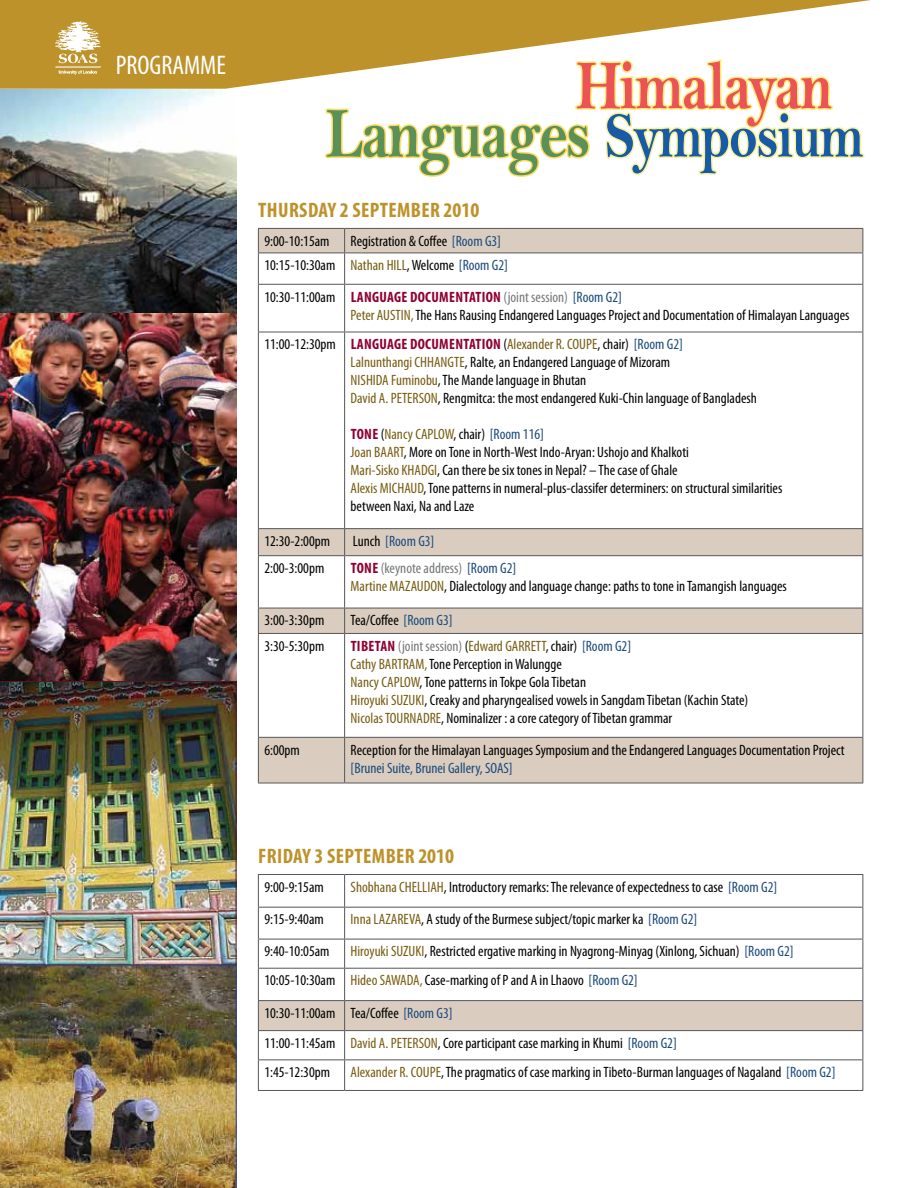
<style>
.page{position:relative;width:918px;height:1188px;background:#fff}
.page>*{position:absolute;margin:0;border:0;box-sizing:border-box;transform-origin:0 0}
.t1{font:71.4px "Bell MT Bold";letter-spacing:-.03em;color:#5b9056;scale:.83 1}
.t2{font:70.2px "Bell MT Bold";letter-spacing:-.03em;color:#ec5356;scale:.83 1}
.t3{font:condensed 27px "Myriad Pro";color:#fff}
.t4{font:700 condensed 21px "Myriad Pro";letter-spacing:.02em;color:#bd922b}
.t5{font:condensed 15px/18px "Myriad Pro";color:#000}
.t6{font:condensed 15px "Myriad Pro";color:#1b4a7c}
.s1{font-size:64.8px;color:#185aa5}
.s2{color:#1b4a7c}
.s3{color:#775c11}
.s4{font-weight:700;color:#8f0032}
.s5{color:#757779}
.s6{color:#000}
</style>
<div class="page">
<svg style="left:0;top:0;width:871px;height:89px;fill:#bd922b"></svg>
<img style="left:54px;top:20px;width:48px;height:55px">
<img style="left:0;top:89px;width:237px;height:592px">
<img style="left:0;top:681px;width:237px;height:284px">
<img style="left:0;top:965px;width:237px;height:223px">
<svg style="left:323px;top:53px;width:543px;height:124px"></svg>
<svg style="left:259px;top:529px;width:603px;height:254px"></svg>
<svg style="left:258px;top:228px;width:605px;height:25px"></svg>
<hr style="left:258px;top:253px;width:87px;height:1px;background:#565659">
<hr style="left:258px;top:253px;width:1px;height:31px;background:#565659">
<hr style="left:345px;top:253px;width:518px;height:1px;background:#565659">
<hr style="left:344px;top:253px;width:1px;height:31px;background:#565659">
<hr style="left:862px;top:253px;width:1px;height:31px;background:#565659">
<hr style="left:258px;top:284px;width:87px;height:1px;background:#565659">
<hr style="left:258px;top:285px;width:1px;height:47px;background:#565659">
<hr style="left:345px;top:284px;width:518px;height:1px;background:#565659">
<hr style="left:344px;top:285px;width:1px;height:47px;background:#565659">
<hr style="left:862px;top:285px;width:1px;height:47px;background:#565659">
<hr style="left:258px;top:332px;width:87px;height:1px;background:#565659">
<hr style="left:258px;top:332px;width:1px;height:196px;background:#565659">
<hr style="left:345px;top:332px;width:518px;height:1px;background:#565659">
<hr style="left:344px;top:332px;width:1px;height:196px;background:#565659">
<hr style="left:862px;top:332px;width:1px;height:196px;background:#565659">
<hr style="left:258px;top:528px;width:87px;height:1px;background:#565659">
<svg style="left:258px;top:529px;width:1px;height:26px"></svg>
<hr style="left:345px;top:528px;width:518px;height:1px;background:#565659">
<svg style="left:344px;top:529px;width:1px;height:26px"></svg>
<svg style="left:862px;top:529px;width:1px;height:26px"></svg>
<hr style="left:258px;top:555px;width:87px;height:1px;background:#565659">
<hr style="left:258px;top:556px;width:1px;height:52px;background:#565659">
<hr style="left:345px;top:555px;width:518px;height:1px;background:#565659">
<hr style="left:344px;top:556px;width:1px;height:52px;background:#565659">
<hr style="left:862px;top:556px;width:1px;height:52px;background:#565659">
<hr style="left:258px;top:608px;width:87px;height:1px;background:#565659">
<svg style="left:258px;top:608px;width:1px;height:25px"></svg>
<hr style="left:345px;top:608px;width:518px;height:1px;background:#565659">
<svg style="left:344px;top:608px;width:1px;height:25px"></svg>
<svg style="left:862px;top:608px;width:1px;height:25px"></svg>
<hr style="left:258px;top:633px;width:87px;height:1px;background:#565659">
<hr style="left:258px;top:634px;width:1px;height:103px;background:#565659">
<hr style="left:345px;top:633px;width:518px;height:1px;background:#565659">
<hr style="left:344px;top:634px;width:1px;height:103px;background:#565659">
<hr style="left:862px;top:634px;width:1px;height:103px;background:#565659">
<hr style="left:258px;top:737px;width:87px;height:1px;background:#565659">
<hr style="left:258px;top:738px;width:1px;height:45px;background:#565659">
<hr style="left:345px;top:737px;width:518px;height:1px;background:#565659">
<hr style="left:344px;top:738px;width:1px;height:45px;background:#565659">
<hr style="left:862px;top:738px;width:1px;height:45px;background:#565659">
<hr style="left:258px;top:783px;width:87px;height:1px;background:#565659">
<hr style="left:345px;top:783px;width:518px;height:1px;background:#565659">
<hr style="left:258px;top:874px;width:87px;height:1px;background:#565659">
<hr style="left:258px;top:875px;width:1px;height:32px;background:#565659">
<hr style="left:345px;top:874px;width:518px;height:1px;background:#565659">
<hr style="left:344px;top:875px;width:1px;height:32px;background:#565659">
<hr style="left:862px;top:875px;width:1px;height:32px;background:#565659">
<hr style="left:258px;top:907px;width:87px;height:1px;background:#565659">
<hr style="left:258px;top:908px;width:1px;height:31px;background:#565659">
<hr style="left:345px;top:907px;width:518px;height:1px;background:#565659">
<hr style="left:344px;top:908px;width:1px;height:31px;background:#565659">
<hr style="left:862px;top:908px;width:1px;height:31px;background:#565659">
<hr style="left:258px;top:939px;width:87px;height:1px;background:#565659">
<svg style="left:258px;top:939px;width:1px;height:29px"></svg>
<hr style="left:345px;top:939px;width:518px;height:1px;background:#565659">
<svg style="left:344px;top:939px;width:1px;height:29px"></svg>
<svg style="left:862px;top:939px;width:1px;height:29px"></svg>
<hr style="left:258px;top:968px;width:87px;height:1px;background:#565659">
<hr style="left:258px;top:969px;width:1px;height:31px;background:#565659">
<hr style="left:345px;top:968px;width:518px;height:1px;background:#565659">
<hr style="left:344px;top:969px;width:1px;height:31px;background:#565659">
<hr style="left:862px;top:969px;width:1px;height:31px;background:#565659">
<hr style="left:258px;top:1000px;width:87px;height:1px;background:#565659">
<hr style="left:345px;top:1000px;width:518px;height:1px;background:#565659">
<svg style="left:258px;top:1001px;width:605px;height:58px"></svg>
<hr style="left:258px;top:1059px;width:87px;height:1px;background:#565659">
<hr style="left:258px;top:1060px;width:1px;height:30px;background:#565659">
<hr style="left:345px;top:1059px;width:518px;height:1px;background:#565659">
<hr style="left:344px;top:1060px;width:1px;height:30px;background:#565659">
<hr style="left:862px;top:1060px;width:1px;height:30px;background:#565659">
<hr style="left:258px;top:1090px;width:87px;height:1px;background:#565659">
<hr style="left:345px;top:1090px;width:518px;height:1px;background:#565659">
<h3 class="t3" style="left:116px;top:49px;width:112px">PROGRAMME</h3>
<h2 class="t2" style="left:576px;top:44px;width:310px">Himalayan</h2>
<h1 class="t1" style="left:326px;top:91px;width:650px">Languages <span class="s1">Symposium</span></h1>
<h3 class="t4" style="left:258px;top:197px;width:223px">THURSDAY 2 SEPTEMBER 2010</h3>
<p class="t5" style="left:264px;top:228px;width:245px;line-height:24.5px;text-indent:86px">Registration &amp; Coffee <span class="s2">[Room G3]<br></span>10:15-10:30am <span class="s3">Nathan HILL</span>, Welcome <span class="s2">[Room G2]</span></p>
<p class="t5" style="left:351px;top:287px;width:500px;text-indent:-86px">10:30-11:00am <span class="s4">LANGUAGE DOCUMENTATION</span> <span class="s5">(joint session)</span> <span class="s2">[Room G2]<br></span><span class="s3">Peter AUSTIN,</span> The Hans Rausing Endangered Languages Project and Documentation of Himalayan Languages</p>
<p class="t5" style="left:351px;top:335px;width:408px;text-indent:-86px">11:00-12:30pm <span class="s4">LANGUAGE DOCUMENTATION</span> (<span class="s3">Alexander R. COUPE</span>, chair) <span class="s2">[Room G2]<br></span><span class="s3">Lalnunthangi CHHANGTE</span>, Ralte, an Endangered Language of Mizoram<br><span class="s3">NISHIDA Fuminobu</span>, The Mande language in Bhutan<br><span class="s3">David A. PETERSON</span>, Rengmitca: the most endangered Kuki-Chin language of Bangladesh</p>
<p class="t5" style="left:351px;top:425px;width:433px"><span class="s4">TONE</span> (<span class="s3">Nancy CAPLOW</span>, chair) <span class="s2">[Room 116]<br></span><span class="s3">Joan BAART</span>, More on Tone in North-West Indo-Aryan: Ushojo and Khalkoti<br><span class="s3">Mari-Sisko KHADGI</span>, Can there be six tones in Nepal? – The case of Ghale<br><span class="s3">Alexis MICHAUD</span>, Tone patterns in numeral-plus-classifer determiners: on structural similarities between Naxi, Na and Laze</p>
<p class="t5" style="left:264px;top:532px;width:67px">12:30-2:00pm</p>
<p class="t6" style="left:353px;top:532px;width:83px"><span class="s6">Lunch</span> [Room G3]</p>
<p class="t5" style="left:264px;top:559px;width:61px">2:00-3:00pm</p>
<p class="t5" style="left:351px;top:559px;width:438px"><span class="s4">TONE</span> <span class="s5">(keynote address)</span> <span class="s2">[Room G2]<br></span><span class="s3">Martine MAZAUDON</span>, Dialectology and language change: paths to tone in Tamangish languages</p>
<p class="t5" style="left:264px;top:611px;width:61px">3:00-3:30pm</p>
<p class="t5" style="left:351px;top:611px;width:104px">Tea/Coffee <span class="s2">[Room G3]</span></p>
<p class="t5" style="left:264px;top:637px;width:61px">3:30-5:30pm</p>
<p class="t5" style="left:351px;top:637px;width:399px"><span class="s4">TIBETAN</span> <span class="s5">(joint session)</span> (<span class="s3">Edward GARRETT</span>, chair) <span class="s2">[Room G2]<br></span><span class="s3">Cathy BARTRAM,</span> Tone Perception in Walungge<br><span class="s3">Nancy CAPLOW</span>, Tone patterns in Tokpe Gola Tibetan<br><span class="s3">Hiroyuki SUZUKI</span>, Creaky and pharyngealised vowels in Sangdam Tibetan (Kachin State)<br><span class="s3">Nicolas TOURNADRE</span>, Nominalizer : a core category of Tibetan grammar</p>
<p class="t5" style="left:264px;top:740px;width:37px">6:00pm</p>
<p class="t5" style="left:351px;top:740px;width:496px">Reception for the Himalayan Languages Symposium and the Endangered Languages Documentation Project</p>
<p class="t6" style="left:351px;top:759px;width:164px">[Brunei Suite, Brunei Gallery, SOAS]</p>
<p class="t5" style="left:264px;top:232px;width:67px">9:00-10:15am</p>
<h3 class="t4" style="left:258px;top:843px;width:197px">FRIDAY 3 SEPTEMBER 2010</h3>
<p class="t5" style="left:264px;top:878px;width:61px">9:00-9:15am</p>
<p class="t5" style="left:351px;top:878px;width:428px"><span class="s3">Shobhana CHELLIAH</span>, Introductory remarks: The relevance of expectedness to case <span class="s2">[Room G2]</span></p>
<p class="t5" style="left:264px;top:910px;width:61px">9:15-9:40am</p>
<p class="t5" style="left:351px;top:910px;width:348px"><span class="s3">Inna LAZAREVA</span>, A study of the Burmese subject/topic marker ka <span class="s2">[Room G2]</span></p>
<p class="t5" style="left:264px;top:942px;width:67px">9:40-10:05am</p>
<p class="t5" style="left:264px;top:937px;width:531px;line-height:29.1px;text-indent:86px"><span class="s3">Hiroyuki SUZUKI</span>, Restricted ergative marking in Nyagrong-Minyag (Xinlong, Sichuan) <span class="s2">[Room G2]<br></span>10:05-10:30am <span class="s3">Hideo SAWADA,</span> Case-marking of P and A in Lhaovo <span class="s2">[Room G2]</span></p>
<p class="t5" style="left:264px;top:998px;width:414px;line-height:29.7px">10:30-11:00am Tea/Coffee <span class="s2">[Room G3]<br></span>11:00-11:45am <span class="s3">David A. PETERSON</span>, Core participant case marking in Khumi <span class="s2">[Room G2]<br></span>1:45-12:30pm</p>
<p class="t5" style="left:351px;top:1063px;width:486px"><span class="s3">Alexander R. COUPE</span>, The pragmatics of case marking in Tibeto-Burman languages of Nagaland <span class="s2">[Room G2]</span></p>
</div>
